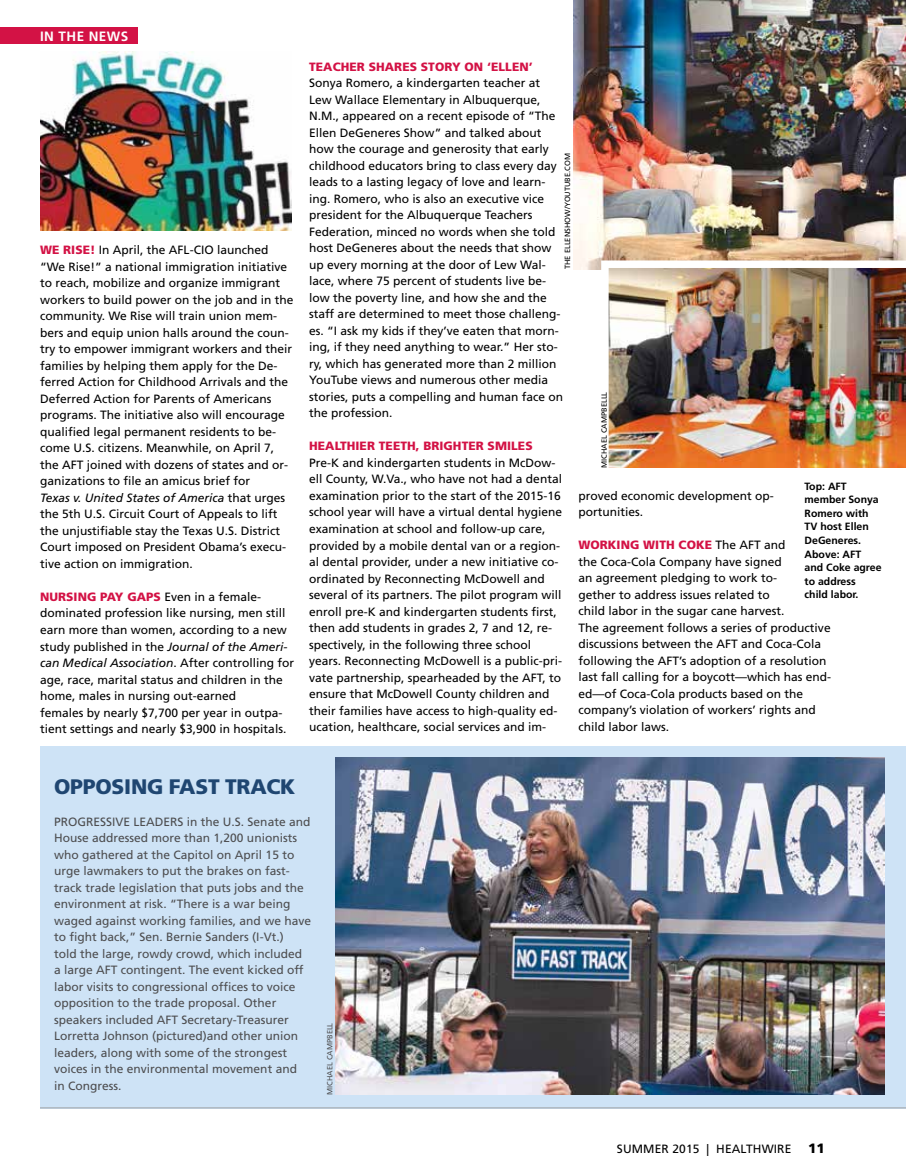
<style>
.page{position:relative;width:906px;height:1176px;background:#fff}
.page>*{position:absolute;margin:0;border:0;box-sizing:border-box;transform-origin:0 0}
.t1{font:900 21px "Frutiger LT Std";letter-spacing:-.01em;color:#1f4671}
.t2{font:700 13.5px "Frutiger LT Std";letter-spacing:.03em;color:#fff}
.t3{font:12px/16.5px "Frutiger LT Std";color:#000}
.t4{font:12px/16.5px "Frutiger LT Std";color:#4d4d4f}
.t5{font:900 12px "Frutiger LT Std";letter-spacing:.005em;color:#d31245}
.t6{font:700 10.5px/13.5px "Frutiger LT Std";color:#000}
.t7{font:7.5px "Frutiger LT Std";color:#000}
.t8{font:7.5px "Frutiger LT Std";color:#4d4d4f}
.s1{font-weight:900;color:#d31245}
.s2{font-style:italic}
.s3{font-weight:900;font-size:13.5px}
</style>
<div class="page">
<div style="left:40px;top:745px;width:865px;height:362px;background:#cee3f6"></div>
<hr style="left:40px;top:1107px;width:865px;height:1px;background:#9fa1a4">
<div style="left:0;top:27px;width:137px;height:17px;background:#d31245"></div>
<img style="left:40px;top:51px;width:251px;height:179px">
<img style="left:573px;top:0;width:332px;height:269px">
<img style="left:601px;top:260px;width:304px;height:208px">
<img style="left:335px;top:757px;width:548px;height:337px">
<p class="t2" style="left:40px;top:28px;width:90px">IN THE NEWS</p>
<p class="t3" style="left:40px;top:242px;width:255px"><span class="s1">WE RISE!</span> In April, the AFL-CIO launched “We Rise!” a national immigration initiative to reach, mobilize and organize immigrant workers to build power on the job and in the community. We Rise will train union mem&shy;bers and equip union halls around the coun&shy;try to empower immigrant workers and their families by helping them apply for the De&shy;ferred Action for Childhood Arrivals and the Deferred Action for Parents of Americans programs. The initiative also will encourage qualified legal permanent residents to be&shy;come U.S. citizens. Meanwhile, on April 7, the AFT joined with dozens of states and or&shy;ganizations to file an amicus brief for<br><span class="s2">Texas v. United States of America</span> that urges the 5th U.S. Circuit Court of Appeals to lift the unjustifiable stay the Texas U.S. District Court imposed on President Obama’s execu&shy;tive action on immigration.</p>
<p class="t3" style="left:40px;top:588px;width:255px"><span class="s1">NURSING PAY GAPS</span> Even in a female&shy;dominated profession like nursing, men still earn more than women, according to a new study published in the <span class="s2">Journal of the Ameri&shy;can Medical Association</span>. After controlling for age, race, marital status and children in the home, males in nursing out-earned<br>females by nearly $7,700 per year in outpa&shy;tient settings and nearly $3,900 in hospitals.</p>
<p class="t5" style="left:309px;top:59px;width:225px">TEACHER SHARES STORY ON ‘ELLEN’</p>
<p class="t3" style="left:309px;top:75px;width:255px">Sonya Romero, a kindergarten teacher at Lew Wallace Elementary in Albuquerque, N.M., appeared on a recent episode of “The Ellen DeGeneres Show” and talked about how the courage and generosity that early childhood educators bring to class every day leads to a lasting legacy of love and learn&shy;ing. Romero, who is also an executive vice president for the Albuquerque Teachers Federation, minced no words when she told host DeGeneres about the needs that show up every morning at the door of Lew Wal&shy;lace, where 75 percent of students live be&shy;low the poverty line, and how she and the staff are determined to meet those challeng&shy;es. “I ask my kids if they’ve eaten that morn&shy;ing, if they need anything to wear.” Her sto&shy;ry, which has generated more than 2 million YouTube views and numerous other media stories, puts a compelling and human face on the profession.</p>
<p class="t5" style="left:309px;top:439px;width:225px">HEALTHIER TEETH, BRIGHTER SMILES</p>
<p class="t3" style="left:309px;top:454px;width:254px">Pre-K and kindergarten students in McDow&shy;ell County, W.Va., who have not had a dental examination prior to the start of the 2015-16 school year will have a virtual dental hygiene examination at school and follow-up care, provided by a mobile dental van or a region&shy;al dental provider, under a new initiative co&shy;ordinated by Reconnecting McDowell and several of its partners. The pilot program will enroll pre-K and kindergarten students first, then add students in grades 2, 7 and 12, re&shy;spectively, in the following three school years. Reconnecting McDowell is a public-pri&shy;vate partnership, spearheaded by the AFT, to ensure that McDowell County children and their families have access to high-quality ed&shy;ucation, healthcare, social services and im-</p>
<p class="t7" style="left:563px;top:269px;width:117px;rotate:-90deg">THE ELLENSHOW/YOUTUBE.COM</p>
<p class="t7" style="left:599px;top:467px;width:77px;rotate:-90deg">MICHAEL CAMPBELLL</p>
<p class="t6" style="left:804px;top:479px;width:78px">Top: AFT member Sonya<br>Romero with<br>TV host Ellen<br>DeGeneres.<br>Above: AFT and Coke agree to address child labor.</p>
<p class="t3" style="left:578px;top:487px;width:197px">proved economic development op&shy;portunities.</p>
<p class="t3" style="left:578px;top:536px;width:254px"><span class="s1">WORKING WITH COKE</span> The AFT and<br>the Coca-Cola Company have signed<br>an agreement pledging to work to-<br>gether to address issues related to<br>child labor in the sugar cane harvest.<br>The agreement follows a series of productive discussions between the AFT and Coca-Cola following the AFT’s adoption of a resolution last fall calling for a boycott—which has end&shy;ed—of Coca-Cola products based on the company’s violation of workers’ rights and child labor laws.</p>
<h1 class="t1" style="left:54px;top:773px;width:243px">OPPOSING FAST TRACK</h1>
<p class="t4" style="left:54px;top:812px;width:258px">PROGRESSIVE LEADERS in the U.S. Senate and House addressed more than 1,200 unionists who gathered at the Capitol on April 15 to urge lawmakers to put the brakes on fast&shy;track trade legislation that puts jobs and the environment at risk. “There is a war being waged against working families, and we have to fight back,” Sen. Bernie Sanders (I-Vt.)<br>told the large, rowdy crowd, which included a large AFT contingent. The event kicked off labor visits to congressional offices to voice opposition to the trade proposal. Other speakers included AFT Secretary-Treasurer Lorretta Johnson (pictured)and other union leaders, along with some of the strongest voices in the environmental movement and<br>in Congress.</p>
<p class="t8" style="left:325px;top:1094px;width:74px;rotate:-90deg">MICHAEL CAMPBELL</p>
<p class="t3" style="left:616px;top:1140px;width:209px">SUMMER 2015 | HEALTHWIRE <span class="s3">11</span></p>
</div>
